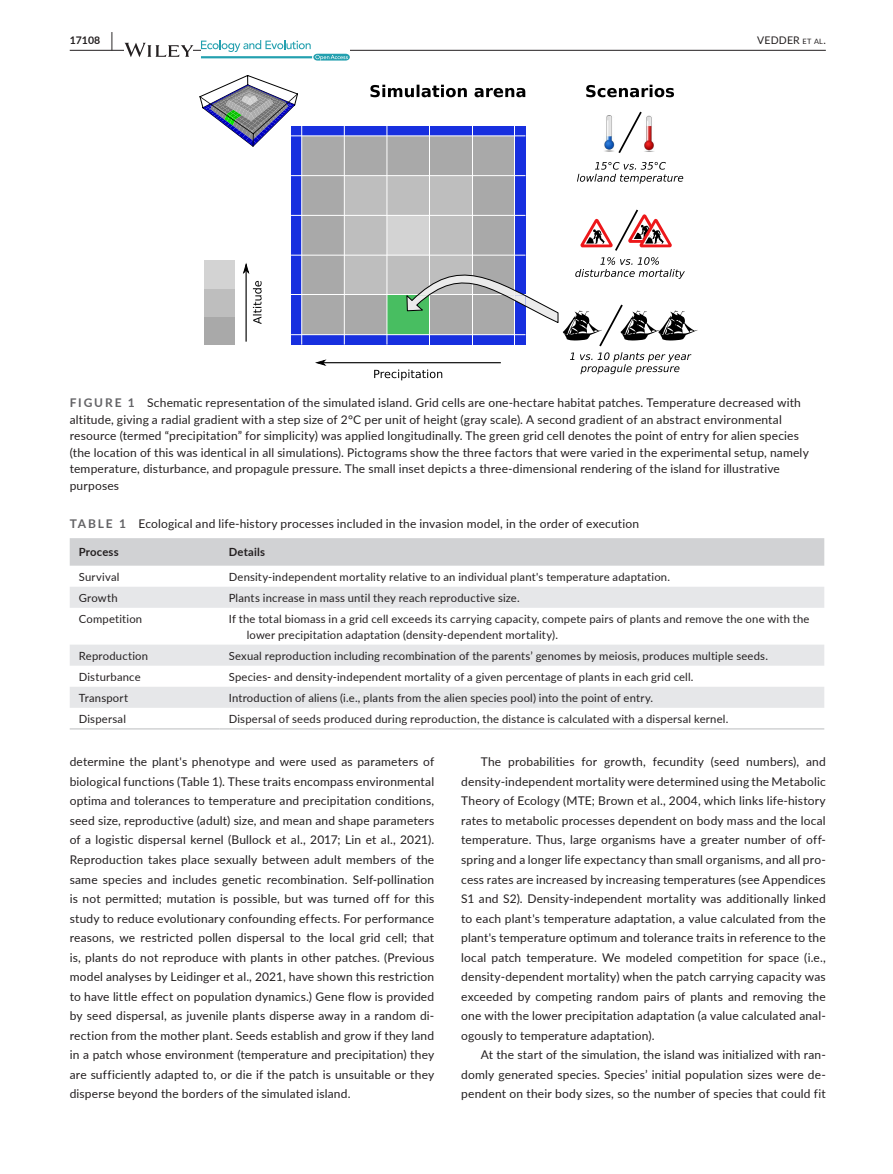
<style>
.page{position:relative;width:893px;height:1174px;background:#fff}
.page>*{position:absolute;margin:0;border:0;box-sizing:border-box;transform-origin:0 0}
.t1{font:12px/19.5px "Lato";letter-spacing:.015em;color:#231f20;text-align:justify}
.t2{font:11.25px/15.8px "Lato";letter-spacing:.02em;color:#231f20}
.t3{font:700 11.25px "Lato";letter-spacing:.015em;color:#231f20}
.t4{font:10.5px "Lato";letter-spacing:.02em;color:#231f20}
.t5{font:700 10.5px "Lato";color:#231f20}
.s1{font-size:19.5px}
.s2{font-size:7.35px}
.s3{font-weight:700;color:#636366}
</style>
<div class="page">
<hr style="left:70px;top:50px;width:756px;height:1px;background:#231f20">
<svg style="left:125px;top:43px;width:68px;height:14px"></svg>
<svg style="left:201px;top:40px;width:149px;height:21px"></svg>
<img style="left:604px;top:115px;width:50px;height:37px">
<svg style="left:617px;top:111px;width:26px;height:42px"></svg>
<svg style="left:577px;top:162px;width:106px;height:22px"></svg>
<svg style="left:586px;top:85px;width:88px;height:12px"></svg>
<svg style="left:370px;top:85px;width:155px;height:12px"></svg>
<hr style="left:318px;top:362px;width:183px;height:1px;background:#000">
<svg style="left:315px;top:359px;width:12px;height:7px"></svg>
<div style="left:291px;top:126px;width:234px;height:218px;background:#172fdf"></div>
<div style="left:302px;top:136px;width:42px;height:40px;background:#a9a9a9"></div>
<div style="left:302px;top:176px;width:42px;height:39px;background:#a9a9a9"></div>
<div style="left:302px;top:215px;width:42px;height:40px;background:#a9a9a9"></div>
<div style="left:302px;top:255px;width:42px;height:40px;background:#a9a9a9"></div>
<div style="left:302px;top:295px;width:42px;height:40px;background:#a9a9a9"></div>
<div style="left:344px;top:136px;width:43px;height:40px;background:#a9a9a9"></div>
<div style="left:344px;top:176px;width:43px;height:39px;background:#bebebe"></div>
<div style="left:344px;top:215px;width:43px;height:40px;background:#bebebe"></div>
<div style="left:344px;top:255px;width:43px;height:40px;background:#bebebe"></div>
<div style="left:344px;top:295px;width:43px;height:40px;background:#a9a9a9"></div>
<div style="left:387px;top:136px;width:43px;height:40px;background:#a9a9a9"></div>
<div style="left:387px;top:176px;width:43px;height:39px;background:#bebebe"></div>
<div style="left:430px;top:136px;width:42px;height:40px;background:#a9a9a9"></div>
<div style="left:430px;top:176px;width:42px;height:39px;background:#bebebe"></div>
<div style="left:472px;top:136px;width:43px;height:40px;background:#a9a9a9"></div>
<div style="left:472px;top:176px;width:43px;height:39px;background:#a9a9a9"></div>
<hr style="left:291px;top:136px;width:234px;height:1px;background:#fff">
<hr style="left:291px;top:175px;width:234px;height:1px;background:#fff">
<hr style="left:291px;top:215px;width:234px;height:1px;background:#fff">
<hr style="left:291px;top:255px;width:234px;height:1px;background:#fff">
<hr style="left:291px;top:295px;width:234px;height:1px;background:#fff">
<hr style="left:291px;top:334px;width:234px;height:1px;background:#fff">
<hr style="left:301px;top:126px;width:1px;height:218px;background:#fff">
<hr style="left:344px;top:126px;width:1px;height:218px;background:#fff">
<hr style="left:387px;top:126px;width:1px;height:218px;background:#fff">
<hr style="left:429px;top:126px;width:1px;height:218px;background:#fff">
<hr style="left:472px;top:126px;width:1px;height:218px;background:#fff">
<hr style="left:514px;top:126px;width:1px;height:218px;background:#fff">
<svg style="left:374px;top:208px;width:323px;height:172px"></svg>
<svg style="left:200px;top:75px;width:98px;height:71px"></svg>
<div style="left:204px;top:316px;width:30px;height:28px;background:#a9a9a9"></div>
<div style="left:204px;top:288px;width:30px;height:28px;background:#bebebe"></div>
<div style="left:204px;top:260px;width:30px;height:28px;background:#d3d3d3"></div>
<svg style="left:253px;top:281px;width:9px;height:43px"></svg>
<hr style="left:246px;top:265px;width:1px;height:77px;background:#000">
<svg style="left:243px;top:262px;width:7px;height:12px"></svg>
<div style="left:70px;top:538px;width:754px;height:27px;background:#d1d2d4"></div>
<svg style="left:70px;top:587px;width:754px;height:121px;fill:#eaebec"></svg>
<hr style="left:70px;top:728px;width:150px;height:1px;background:#d1d2d4">
<hr style="left:220px;top:728px;width:604px;height:1px;background:#d1d2d4">
<p class="t5" style="left:70px;top:33px;width:45px">17108 <span class="s1">|</span></p>
<p class="t4" style="left:757px;top:33px;width:70px">VEDDER <span class="s2">et al</span>.</p>
<p class="t1" style="left:70px;top:394px;width:741px;line-height:16.5px;text-align:left"><span class="s3">FIGURE 1</span> Schematic representation of the simulated island. Grid cells are one-hectare habitat patches. Temperature decreased with altitude, giving a radial gradient with a step size of 2°C per unit of height (gray scale). A second gradient of an abstract environmental resource (termed “precipitation” for simplicity) was applied longitudinally. The green grid cell denotes the point of entry for alien species (the location of this was identical in all simulations). Pictograms show the three factors that were varied in the experimental setup, namely temperature, disturbance, and propagule pressure. The small inset depicts a three-dimensional rendering of the island for illustrative purposes</p>
<p class="t1" style="left:70px;top:514px;width:571px"><span class="s3">TABLE 1</span> Ecological and life-history processes included in the invasion model, in the order of execution</p>
<p class="t3" style="left:79px;top:544px;width:41px">Process</p>
<p class="t3" style="left:229px;top:544px;width:38px">Details</p>
<p class="t2" style="left:79px;top:568px;width:42px">Survival</p>
<p class="t2" style="left:229px;top:568px;width:443px">Density-independent mortality relative to an individual plant's temperature adaptation.</p>
<p class="t2" style="left:79px;top:589px;width:41px">Growth</p>
<p class="t2" style="left:229px;top:589px;width:292px">Plants increase in mass until they reach reproductive size.</p>
<p class="t2" style="left:79px;top:610px;width:65px">Competition</p>
<p class="t2" style="left:247px;top:610px;width:564px;text-indent:-18px">If the total biomass in a grid cell exceeds its carrying capacity, compete pairs of plants and remove the one with the lower precipitation adaptation (density-dependent mortality).</p>
<p class="t2" style="left:79px;top:647px;width:71px">Reproduction</p>
<p class="t2" style="left:229px;top:647px;width:541px">Sexual reproduction including recombination of the parents’ genomes by meiosis, produces multiple seeds.</p>
<p class="t2" style="left:79px;top:668px;width:63px">Disturbance</p>
<p class="t2" style="left:229px;top:668px;width:466px">Species- and density-independent mortality of a given percentage of plants in each grid cell.</p>
<p class="t2" style="left:79px;top:689px;width:51px">Transport</p>
<p class="t2" style="left:229px;top:689px;width:426px">Introduction of aliens (i.e., plants from the alien species pool) into the point of entry.</p>
<p class="t2" style="left:79px;top:710px;width:49px">Dispersal</p>
<p class="t2" style="left:229px;top:710px;width:501px">Dispersal of seeds produced during reproduction, the distance is calculated with a dispersal kernel.</p>
<p class="t1" style="left:70px;top:752px;width:366px">determine the plant's phenotype and were used as parameters of biological functions (Table 1). These traits encompass environmental optima and tolerances to temperature and precipitation conditions, seed size, reproductive (adult) size, and mean and shape parameters of a logistic dispersal kernel (Bullock et al., 2017; Lin et al., 2021).<br>Reproduction takes place sexually between adult members of the same species and includes genetic recombination. Self-pollination is not permitted; mutation is possible, but was turned off for this study to reduce evolutionary confounding effects. For performance reasons, we restricted pollen dispersal to the local grid cell; that is, plants do not reproduce with plants in other patches. (Previous model analyses by Leidinger et al., 2021, have shown this restriction to have little effect on population dynamics.) Gene flow is provided by seed dispersal, as juvenile plants disperse away in a random di&shy;rection from the mother plant. Seeds establish and grow if they land in a patch whose environment (temperature and precipitation) they are sufficiently adapted to, or die if the patch is unsuitable or they disperse beyond the borders of the simulated island.</p>
<p class="t1" style="left:461px;top:752px;width:366px;text-indent:20px">The probabilities for growth, fecundity (seed numbers), and density-independent mortality were determined using the Metabolic Theory of Ecology (MTE; Brown et al., 2004, which links life-history rates to metabolic processes dependent on body mass and the local temperature. Thus, large organisms have a greater number of off&shy;spring and a longer life expectancy than small organisms, and all pro&shy;cess rates are increased by increasing temperatures (see Appendices S1 and S2). Density-independent mortality was additionally linked to each plant's temperature adaptation, a value calculated from the plant's temperature optimum and tolerance traits in reference to the local patch temperature. We modeled competition for space (i.e., density-dependent mortality) when the patch carrying capacity was exceeded by competing random pairs of plants and removing the one with the lower precipitation adaptation (a value calculated anal&shy;ogously to temperature adaptation).</p>
<p class="t1" style="left:461px;top:1044px;width:366px;text-indent:20px">At the start of the simulation, the island was initialized with ran&shy;domly generated species. Species’ initial population sizes were de&shy;pendent on their body sizes, so the number of species that could fit</p>
</div>
